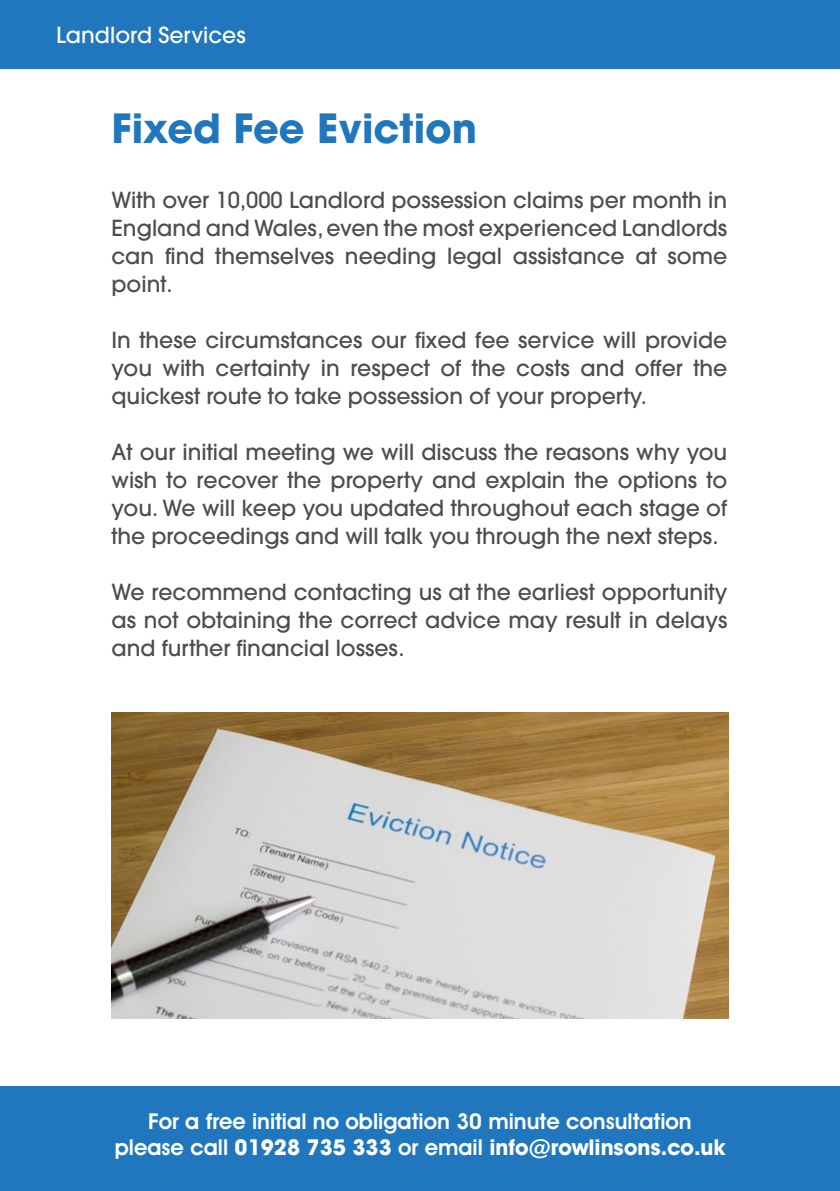
<style>
.page{position:relative;width:840px;height:1191px;background:#fff}
.page>*{position:absolute;margin:0;border:0;box-sizing:border-box;transform-origin:0 0}
.t1{font:700 40px "Avant Garde";color:#2077bd}
.t2{font:500 22px/28px "Avant Garde";color:#4d4d4f;text-align:justify}
.t3{font:600 22px/26.4px "Avant Garde IT Cby BT";color:#fff;text-align:center}
.t4{font:500 22px "Avant Garde";color:#fff}
.s1{font-weight:700}
</style>
<div class="page">
<div style="left:0;top:0;width:839px;height:68px;background:#2077bd"></div>
<div style="left:0;top:1086px;width:839px;height:105px;background:#2077bd"></div>
<img style="left:111px;top:712px;width:617px;height:307px">
<p class="t4" style="left:56px;top:21px;width:191px">Landlord Services</p>
<h1 class="t1" style="left:111px;top:102px;width:367px">Fixed Fee Eviction</h1>
<p class="t2" style="left:111px;top:186px;width:617px">With over 10,000 Landlord possession claims per month in England and Wales, even the most experienced Landlords can find themselves needing legal assistance at some point.</p>
<p class="t2" style="left:111px;top:326px;width:617px">In these circumstances our fixed fee service will provide you with certainty in respect of the costs and offer the quickest route to take possession of your property.</p>
<p class="t2" style="left:111px;top:438px;width:617px">At our initial meeting we will discuss the reasons why you wish to recover the property and explain the options to you. We will keep you updated throughout each stage of the proceedings and will talk you through the next steps.</p>
<p class="t2" style="left:111px;top:578px;width:617px">We recommend contacting us at the earliest opportunity as not obtaining the correct advice may result in delays and further financial losses.</p>
<p class="t3" style="left:115px;top:1107px;width:611px">For a free initial no obligation 30 minute consultation please call <span class="s1">01928 735 333</span> or email <span class="s1">info@rowlinsons.co.uk</span></p>
</div>
